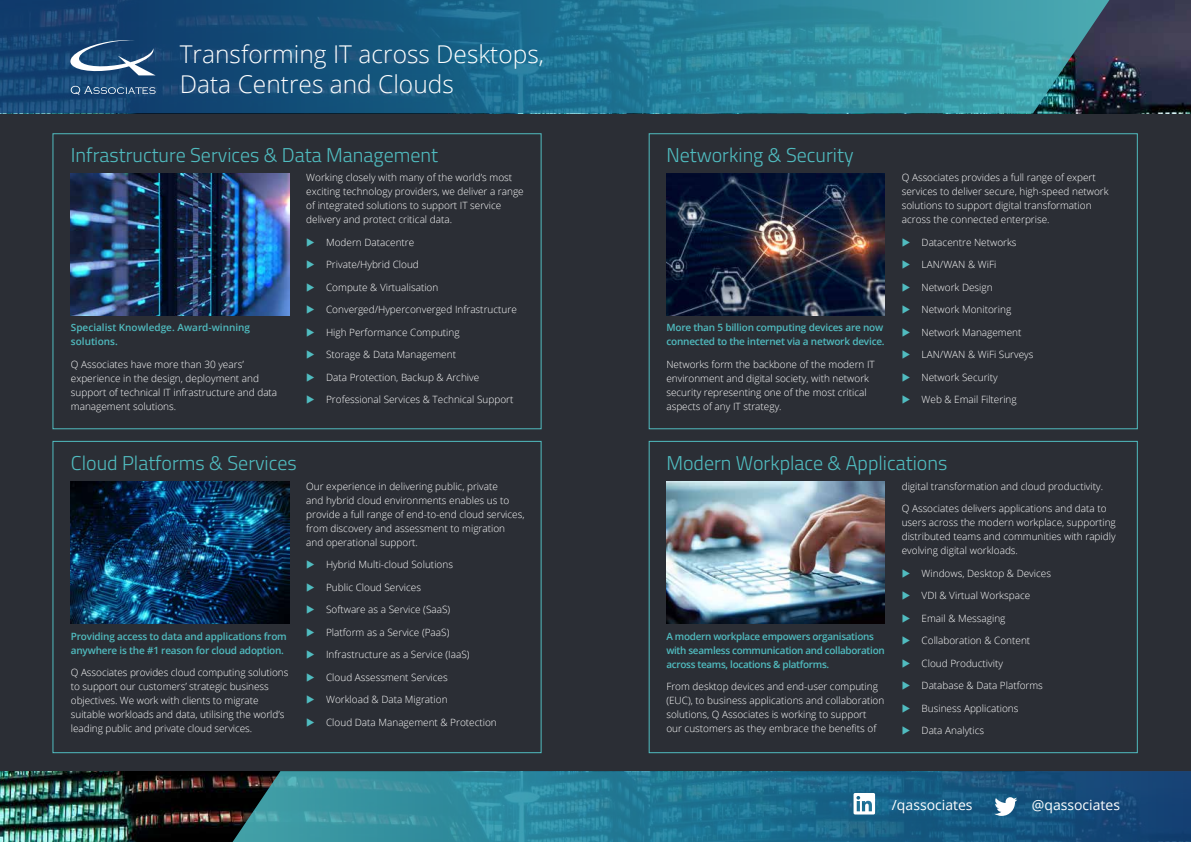
<style>
.page{position:relative;width:1191px;height:842px;background:#fff}
.page>*{position:absolute;margin:0;border:0;box-sizing:border-box;transform-origin:0 0}
.t1{font:300 24.5px/30.6px "Open Sans";color:#fff}
.t2{font:300 20px "Titillium Web";color:#50bcc0}
.t3{font:14px "Open Sans";color:#fff}
.t4{font:300 10px/14px "Open Sans";color:#fff}
.t5{font:600 10px/14px "Open Sans";letter-spacing:-.02em;color:#50bcc0}
.t6{font:600 10px/14px "Open Sans";color:#50bcc0}
.s1{color:#50bcc0}
</style>
<div class="page">
<div style="left:0;top:113px;width:1191px;height:729px;background:#2b2e35"></div>
<img style="left:1115px;top:0;width:76px;height:113px">
<img style="left:0;top:771px;width:206px;height:71px">
<svg style="left:0;top:0;width:1115px;height:113px;background:#236d8b"></svg>
<svg style="left:206px;top:771px;width:985px;height:71px;background:#236e8a"></svg>
<img style="left:666px;top:173px;width:218px;height:142px">
<div style="left:52px;top:133px;width:489px;height:296px;border:1px solid #50bcc0"></div>
<div style="left:648px;top:133px;width:489px;height:296px;border:1px solid #50bcc0"></div>
<div style="left:648px;top:441px;width:489px;height:312px;border:1px solid #50bcc0"></div>
<div style="left:52px;top:441px;width:489px;height:312px;border:1px solid #50bcc0"></div>
<img style="left:71px;top:173px;width:218px;height:142px">
<img style="left:71px;top:482px;width:218px;height:142px">
<img style="left:666px;top:482px;width:218px;height:142px">
<svg style="left:70px;top:40px;width:86px;height:35px"></svg>
<svg style="left:71px;top:86px;width:85px;height:9px"></svg>
<svg style="left:853px;top:793px;width:22px;height:21px"></svg>
<svg style="left:994px;top:797px;width:23px;height:19px"></svg>
<h1 class="t1" style="left:180px;top:38px;width:366px">Transforming IT across Desktops,<br>Data Centres and Clouds</h1>
<h2 class="t2" style="left:71px;top:141px;width:369px">Infrastructure Services &amp; Data Management</h2>
<h2 class="t2" style="left:666px;top:141px;width:189px">Networking &amp; Security</h2>
<p class="t6" style="left:71px;top:320px;width:181px">Specialist Knowledge. Award-winning solutions.</p>
<p class="t4" style="left:71px;top:357px;width:208px">Q Associates have more than 30 years’ experience in the design, deployment and support of technical IT infrastructure and data management solutions.</p>
<p class="t4" style="left:306px;top:170px;width:219px">Working closely with many of the world’s most exciting technology providers, we deliver a range of integrated solutions to support IT service delivery and protect critical data.</p>
<p class="t4" style="left:306px;top:235px;width:110px"><span class="s1">◆</span> Modern Datacentre</p>
<p class="t4" style="left:306px;top:257px;width:114px"><span class="s1">◆</span> Private/Hybrid Cloud</p>
<p class="t4" style="left:306px;top:280px;width:134px"><span class="s1">◆</span> Compute &amp; Virtualisation</p>
<p class="t4" style="left:306px;top:302px;width:212px"><span class="s1">◆</span> Converged/Hyperconverged Infrastructure</p>
<p class="t4" style="left:306px;top:325px;width:155px"><span class="s1">◆</span> High Performance Computing</p>
<p class="t4" style="left:306px;top:347px;width:151px"><span class="s1">◆</span> Storage &amp; Data Management</p>
<p class="t4" style="left:306px;top:370px;width:174px"><span class="s1">◆</span> Data Protection, Backup &amp; Archive</p>
<p class="t4" style="left:306px;top:392px;width:209px"><span class="s1">◆</span> Professional Services &amp; Technical Support</p>
<p class="t5" style="left:666px;top:320px;width:220px">More than 5 billion computing devices are now connected to the internet via a network device.</p>
<p class="t4" style="left:666px;top:357px;width:210px">Networks form the backbone of the modern IT environment and digital society, with network security representing one of the most critical aspects of any IT strategy.</p>
<p class="t4" style="left:901px;top:170px;width:208px">Q Associates provides a full range of expert services to deliver secure, high-speed network solutions to support digital transformation across the connected enterprise.</p>
<p class="t4" style="left:901px;top:235px;width:116px"><span class="s1">◆</span> Datacentre Networks</p>
<p class="t4" style="left:901px;top:257px;width:96px"><span class="s1">◆</span> LAN/WAN &amp; WiFi</p>
<p class="t4" style="left:901px;top:280px;width:92px"><span class="s1">◆</span> Network Design</p>
<p class="t4" style="left:901px;top:302px;width:111px"><span class="s1">◆</span> Network Monitoring</p>
<p class="t4" style="left:901px;top:325px;width:121px"><span class="s1">◆</span> Network Management</p>
<p class="t4" style="left:901px;top:347px;width:133px"><span class="s1">◆</span> LAN/WAN &amp; WiFi Surveys</p>
<p class="t4" style="left:901px;top:370px;width:97px"><span class="s1">◆</span> Network Security</p>
<p class="t4" style="left:901px;top:392px;width:116px"><span class="s1">◆</span> Web &amp; Email Filtering</p>
<h2 class="t2" style="left:71px;top:449px;width:227px">Cloud Platforms &amp; Services</h2>
<h2 class="t2" style="left:666px;top:449px;width:282px">Modern Workplace &amp; Applications</h2>
<p class="t5" style="left:71px;top:629px;width:217px">Providing access to data and applications from anywhere is the #1 reason for cloud adoption.</p>
<p class="t4" style="left:71px;top:665px;width:219px">Q Associates provides cloud computing solutions to support our customers’ strategic business objectives. We work with clients to migrate suitable workloads and data, utilising the world’s leading public and private cloud services.</p>
<p class="t4" style="left:306px;top:479px;width:220px">Our experience in delivering public, private<br>and hybrid cloud environments enables us to provide a full range of end-to-end cloud services, from discovery and assessment to migration and operational support.</p>
<p class="t4" style="left:306px;top:557px;width:148px"><span class="s1">◆</span> Hybrid Multi-cloud Solutions</p>
<p class="t4" style="left:306px;top:580px;width:116px"><span class="s1">◆</span> Public Cloud Services</p>
<p class="t4" style="left:306px;top:602px;width:145px"><span class="s1">◆</span> Software as a Service (SaaS)</p>
<p class="t4" style="left:306px;top:625px;width:145px"><span class="s1">◆</span> Platform as a Service (PaaS)</p>
<p class="t4" style="left:306px;top:647px;width:165px"><span class="s1">◆</span> Infrastructure as a Service (IaaS)</p>
<p class="t4" style="left:306px;top:670px;width:143px"><span class="s1">◆</span> Cloud Assessment Services</p>
<p class="t4" style="left:306px;top:692px;width:143px"><span class="s1">◆</span> Workload &amp; Data Migration</p>
<p class="t4" style="left:306px;top:715px;width:192px"><span class="s1">◆</span> Cloud Data Management &amp; Protection</p>
<p class="t5" style="left:666px;top:629px;width:220px">A modern workplace empowers organisations with seamless communication and collaboration across teams, locations &amp; platforms.</p>
<p class="t4" style="left:666px;top:679px;width:219px">From desktop devices and end-user computing (EUC), to business applications and collaboration solutions, Q Associates is working to support our customers as they embrace the benefits of</p>
<p class="t4" style="left:901px;top:479px;width:203px">digital transformation and cloud productivity.</p>
<p class="t4" style="left:901px;top:501px;width:216px">Q Associates delivers applications and data to users across the modern workplace, supporting distributed teams and communities with rapidly evolving digital workloads.</p>
<p class="t4" style="left:901px;top:566px;width:151px"><span class="s1">◆</span> Windows, Desktop &amp; Devices</p>
<p class="t4" style="left:901px;top:588px;width:130px"><span class="s1">◆</span> VDI &amp; Virtual Workspace</p>
<p class="t4" style="left:901px;top:611px;width:105px"><span class="s1">◆</span> Email &amp; Messaging</p>
<p class="t4" style="left:901px;top:633px;width:130px"><span class="s1">◆</span> Collaboration &amp; Content</p>
<p class="t4" style="left:901px;top:656px;width:103px"><span class="s1">◆</span> Cloud Productivity</p>
<p class="t4" style="left:901px;top:678px;width:143px"><span class="s1">◆</span> Database &amp; Data Platforms</p>
<p class="t4" style="left:901px;top:701px;width:118px"><span class="s1">◆</span> Business Applications</p>
<p class="t4" style="left:901px;top:723px;width:84px"><span class="s1">◆</span> Data Analytics</p>
<h3 class="t3" style="left:891px;top:795px;width:82px">/qassociates</h3>
<h3 class="t3" style="left:1031px;top:796px;width:90px">@qassociates</h3>
</div>
